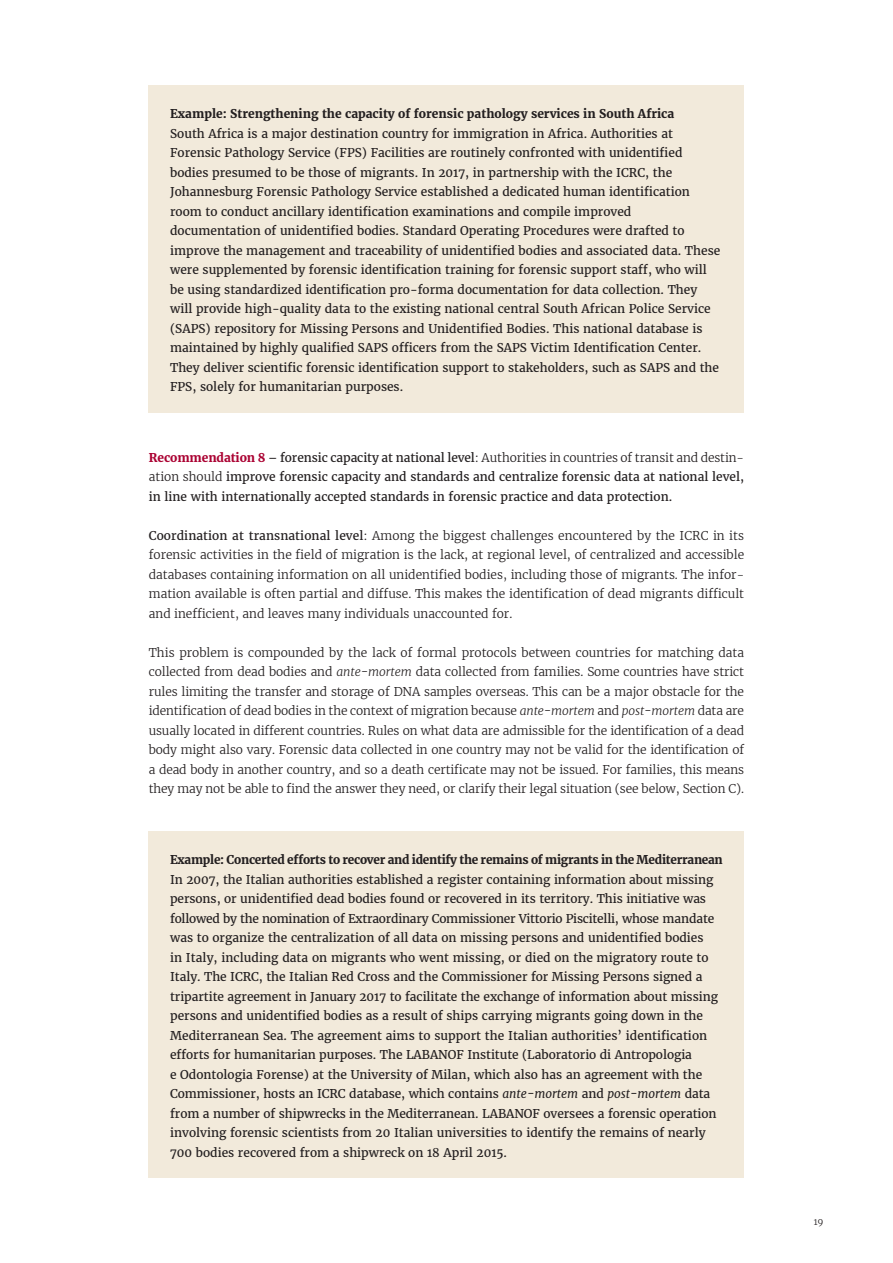
<style>
.page{position:relative;width:893px;height:1263px;background:#fff}
.page>*{position:absolute;margin:0;border:0;box-sizing:border-box;transform-origin:0 0}
.t1{font:12px/19.5px "Merriweather";color:#231f20}
.t2{font:300 12px/19.5px "Merriweather";letter-spacing:-.005em;color:#231f20;text-align:justify}
.t3{font:700 12px "Merriweather";letter-spacing:-.02em;color:#231f20}
.t4{font:700 12px "Merriweather";color:#231f20}
.t5{font:300 9px "Merriweather";color:#231f20}
.s1{font-weight:700;color:#ab0333}
.s2{font-weight:300}
.s3{font-weight:400}
.s4{font-style:italic}
</style>
<div class="page">
<div style="left:149px;top:85px;width:595px;height:327px;background:#f2eadb"></div>
<div style="left:149px;top:831px;width:595px;height:347px;background:#f2eadb"></div>
<p class="t4" style="left:170px;top:106px;width:506px">Example: Strengthening the capacity of forensic pathology services in South Africa</p>
<p class="t1" style="left:170px;top:123px;width:552px">South Africa is a major destination country for immigration in Africa. Authorities at Forensic Pathology Service (FPS) Facilities are routinely confronted with unidentified bodies presumed to be those of migrants. In 2017, in partnership with the ICRC, the Johannesburg Forensic Pathology Service established a dedicated human identification room to conduct ancillary identification examinations and compile improved documentation of unidentified bodies. Standard Operating Procedures were drafted to improve the management and traceability of unidentified bodies and associated data. These were supplemented by forensic identification training for forensic support staff, who will be using standardized identification pro-forma documentation for data collection. They will provide high-quality data to the existing national central South African Police Service (SAPS) repository for Missing Persons and Unidentified Bodies. This national database is maintained by highly qualified SAPS officers from the SAPS Victim Identification Center.<br>They deliver scientific forensic identification support to stakeholders, such as SAPS and the FPS, solely for humanitarian purposes.</p>
<p class="t1" style="left:149px;top:448px;width:597px;text-align:justify"><span class="s1">Recommendation 8</span> – forensic capacity at national level<span class="s2">: Authorities in countries of transit and destin&shy;ation should</span> improve forensic capacity and standards and centralize forensic data at national level, in line with internationally accepted standards in forensic practice and data protection.</p>
<p class="t2" style="left:149px;top:526px;width:597px"><span class="s3">Coordination at transnational level</span>: Among the biggest challenges encountered by the ICRC in its forensic activities in the field of migration is the lack, at regional level, of centralized and accessible databases containing information on all unidentified bodies, including those of migrants. The infor&shy;mation available is often partial and diffuse. This makes the identification of dead migrants difficult and inefficient, and leaves many individuals unaccounted for.</p>
<p class="t2" style="left:149px;top:643px;width:597px">This problem is compounded by the lack of formal protocols between countries for matching data collected from dead bodies and <span class="s4">ante-mortem</span> data collected from families. Some countries have strict rules limiting the transfer and storage of DNA samples overseas. This can be a major obstacle for the identification of dead bodies in the context of migration because <span class="s4">ante-mortem</span> and <span class="s4">post-mortem</span> data are usually located in different countries. Rules on what data are admissible for the identification of a dead body might also vary. Forensic data collected in one country may not be valid for the identification of a dead body in another country, and so a death certificate may not be issued. For families, this means they may not be able to find the answer they need, or clarify their legal situation (see below, Section C).</p>
<p class="t3" style="left:170px;top:852px;width:554px">Example: Concerted efforts to recover and identify the remains of migrants in the Mediterranean</p>
<p class="t1" style="left:170px;top:869px;width:549px">In 2007, the Italian authorities established a register containing information about missing persons, or unidentified dead bodies found or recovered in its territory. This initiative was followed by the nomination of Extraordinary Commissioner Vittorio Piscitelli, whose mandate was to organize the centralization of all data on missing persons and unidentified bodies in Italy, including data on migrants who went missing, or died on the migratory route to Italy. The ICRC, the Italian Red Cross and the Commissioner for Missing Persons signed a tripartite agreement in January 2017 to facilitate the exchange of information about missing persons and unidentified bodies as a result of ships carrying migrants going down in the Mediterranean Sea. The agreement aims to support the Italian authorities’ identification efforts for humanitarian purposes. The LABANOF Institute (Laboratorio di Antropologia<br>e Odontologia Forense) at the University of Milan, which also has an agreement with the Commissioner, hosts an ICRC database, which contains <span class="s4">ante-mortem</span> and <span class="s4">post-mortem</span> data from a number of shipwrecks in the Mediterranean. LABANOF oversees a forensic operation involving forensic scientists from 20 Italian universities to identify the remains of nearly 700 bodies recovered from a shipwreck on 18 April 2015.</p>
<p class="t5" style="left:814px;top:1215px;width:11px">19</p>
</div>
